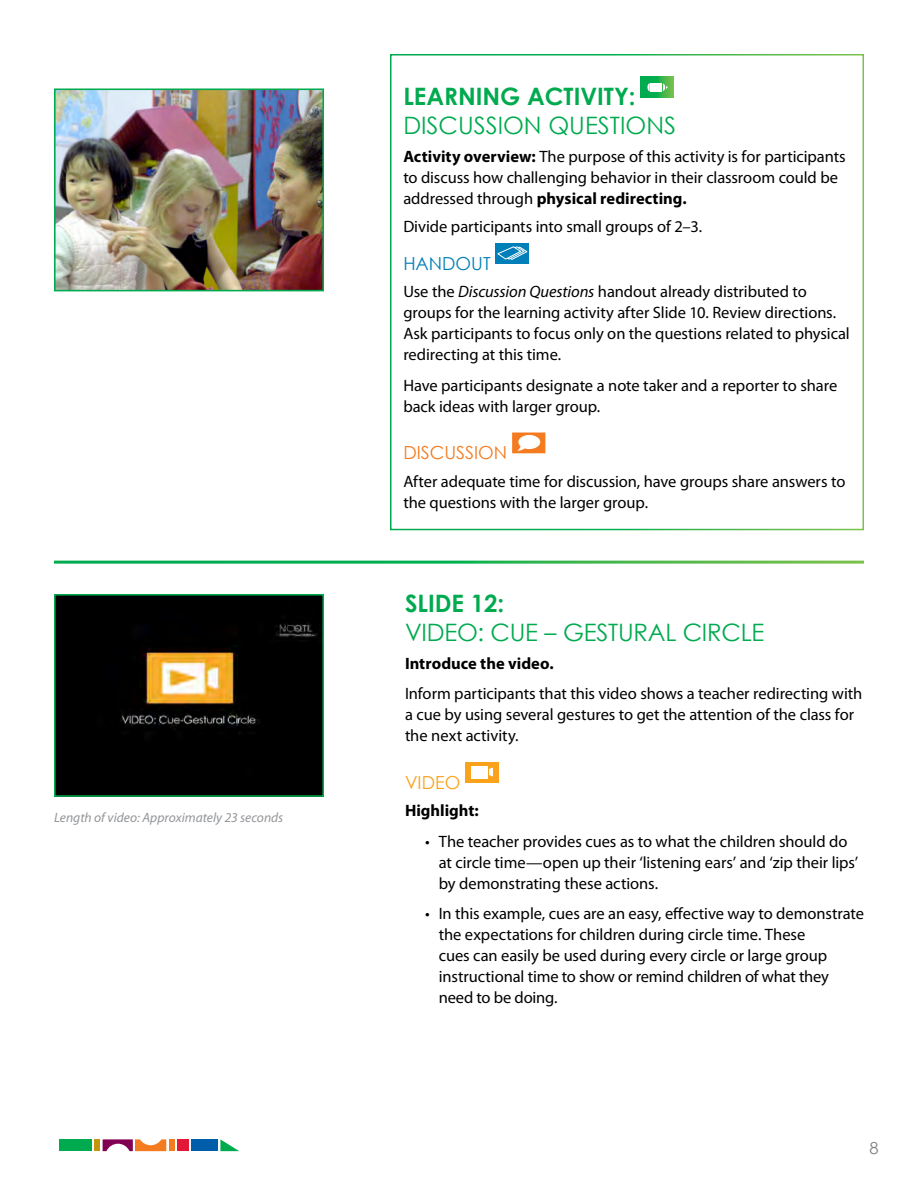
<style>
.page{position:relative;width:918px;height:1188px;background:#fff}
.page>*{position:absolute;margin:0;border:0;box-sizing:border-box;transform-origin:0 0}
.t1{font:24px/28.8px "Century Gothic";letter-spacing:-.01em;color:#00aa4f}
.Discussion_Header{font:18px "Century Gothic";color:#f47b20}
.Handout_Header{font:18px "Century Gothic";color:#007fb8}
.Video_Header{font:18px "Century Gothic";color:#faa21b}
.body{font:16.5px/21px "Myriad Pro";letter-spacing:-.005em;color:#000}
.body-2{font:700 16.5px "Myriad Pro";color:#000}
.t2{font:16.5px "Century Gothic";color:#808285}
.body-3{font:italic 13.5px "Myriad Pro";color:#939598}
.s1{font-weight:700}
.s2{font-style:italic}
</style>
<div class="page">
<div style="left:59px;top:1139px;width:33px;height:12px;background:#00aa4f"></div>
<svg style="left:103px;top:1139px;width:63px;height:12px"></svg>
<div style="left:169px;top:1139px;width:6px;height:12px;background:#f47b20"></div>
<div style="left:191px;top:1139px;width:27px;height:12px;background:#005daa"></div>
<svg style="left:220px;top:1139px;width:19px;height:12px"></svg>
<div style="left:177px;top:1139px;width:11px;height:12px;background:#e31837"></div>
<div style="left:94px;top:1139px;width:6px;height:12px;background:#c4960c"></div>
<img style="left:57px;top:597px;width:264px;height:197px">
<div style="left:54px;top:594px;width:270px;height:203px;border:2px solid #00aa4f"></div>
<div style="left:465px;top:762px;width:34px;height:21px;background:#faa21b"></div>
<div style="left:471px;top:766px;width:17px;height:12px;background:#fff"></div>
<svg style="left:489px;top:767px;width:4px;height:10px"></svg>
<img style="left:57px;top:92px;width:264px;height:196px">
<div style="left:54px;top:89px;width:270px;height:202px;border:2px solid #00aa4f"></div>
<div style="left:496px;top:243px;width:33px;height:21px;background:#007fb8"></div>
<svg style="left:497px;top:246px;width:31px;height:14px"></svg>
<svg style="left:512px;top:433px;width:33px;height:20px"></svg>
<svg style="left:640px;top:77px;width:34px;height:21px"></svg>
<div style="left:651px;top:83px;width:11px;height:8px;background:#fff"></div>
<svg style="left:663px;top:83px;width:5px;height:8px"></svg>
<svg style="left:647px;top:83px;width:3px;height:8px"></svg>
<div style="left:390px;top:54px;width:474px;height:476px;border:2px solid #fff"></div>
<p class="body-3" style="left:54px;top:809px;width:231px">Length of video: Approximately 23 seconds</p>
<h2 class="t1" style="left:403px;top:82px;width:274px"><span class="s1">LEARNING ACTIVITY:<br></span>DISCUSSION QUESTIONS</h2>
<p class="body" style="left:403px;top:146px;width:444px"><span class="s1">Activity overview:</span> The purpose of this activity is for participants to discuss how challenging behavior in their classroom could be addressed through <span class="s1">physical redirecting.</span></p>
<p class="body" style="left:403px;top:215px;width:300px">Divide participants into small groups of 2–3.</p>
<p class="Handout_Header" style="left:403px;top:252px;width:89px">HANDOUT</p>
<p class="body" style="left:403px;top:281px;width:448px">Use the <span class="s2">Discussion Questions</span> handout already distributed to groups for the learning activity after Slide 10. Review directions.<br>Ask participants to focus only on the questions related to physical redirecting at this time.</p>
<p class="body" style="left:403px;top:375px;width:435px">Have participants designate a note taker and a reporter to share back ideas with larger group.</p>
<p class="Discussion_Header" style="left:403px;top:442px;width:105px">DISCUSSION</p>
<p class="body" style="left:403px;top:471px;width:444px">After adequate time for discussion, have groups share answers to the questions with the larger group.</p>
<h2 class="t1" style="left:405px;top:589px;width:361px"><span class="s1">SLIDE 12:<br></span>VIDEO: CUE – GESTURAL CIRCLE</h2>
<p class="body-2" style="left:405px;top:652px;width:150px">Introduce the video.</p>
<p class="body" style="left:405px;top:683px;width:459px">Inform participants that this video shows a teacher redirecting with a cue by using several gestures to get the attention of the class for the next activity.</p>
<p class="Video_Header" style="left:405px;top:771px;width:57px">VIDEO</p>
<p class="body-2" style="left:405px;top:800px;width:75px">Highlight:</p>
<p class="body" style="left:439px;top:831px;width:421px;text-indent:-14px">• The teacher provides cues as to what the children should do at circle time—open up their ‘listening ears’ and ‘zip their lips’ by demonstrating these actions.</p>
<p class="body" style="left:439px;top:903px;width:427px;text-indent:-14px">• In this example, cues are an easy, effective way to demonstrate the expectations for children during circle time. These<br>cues can easily be used during every circle or large group instructional time to show or remind children of what they need to be doing.</p>
<p class="t2" style="left:870px;top:1138px;width:11px">8</p>
</div>
